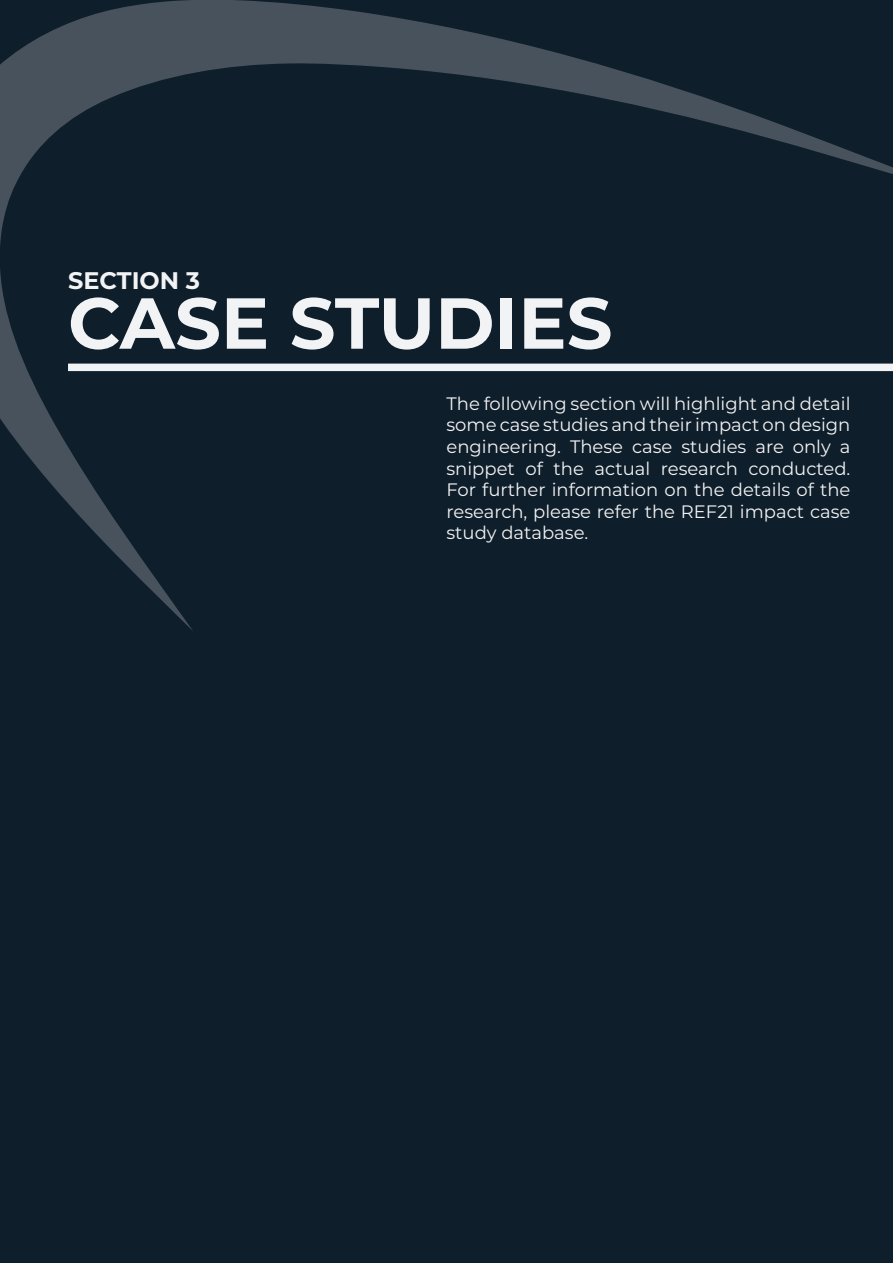
<style>
.page{position:relative;width:893px;height:1263px;background:#0f1e2b}
.page>*{position:absolute;margin:0;border:0;box-sizing:border-box;transform-origin:0 0}
.Headings{font:700 72px "Montserrat";color:#f2f3f4}
.Headings-2{font:700 24px "Montserrat";color:#f2f3f4}
.t1{font:18px/21.6px "Montserrat";color:#f2f3f4;text-align:justify}
</style>
<div class="page">
<svg style="left:0;top:0;width:893px;height:631px"></svg>
<hr style="left:0;top:1188px;width:1px;height:32px;background:#a5cf29">
<p class="Headings-2" style="left:68px;top:263px;width:134px">SECTION 3</p>
<p class="Headings" style="left:68px;top:271px;width:546px">CASE STUDIES</p>
<p class="t1" style="left:446px;top:392px;width:405px">The following section will highlight and detail some case studies and their impact on design engineering. These case studies are only a snippet of the actual research conducted.<br>For further information on the details of the research, please refer the REF21 impact case study database.</p>
</div>
